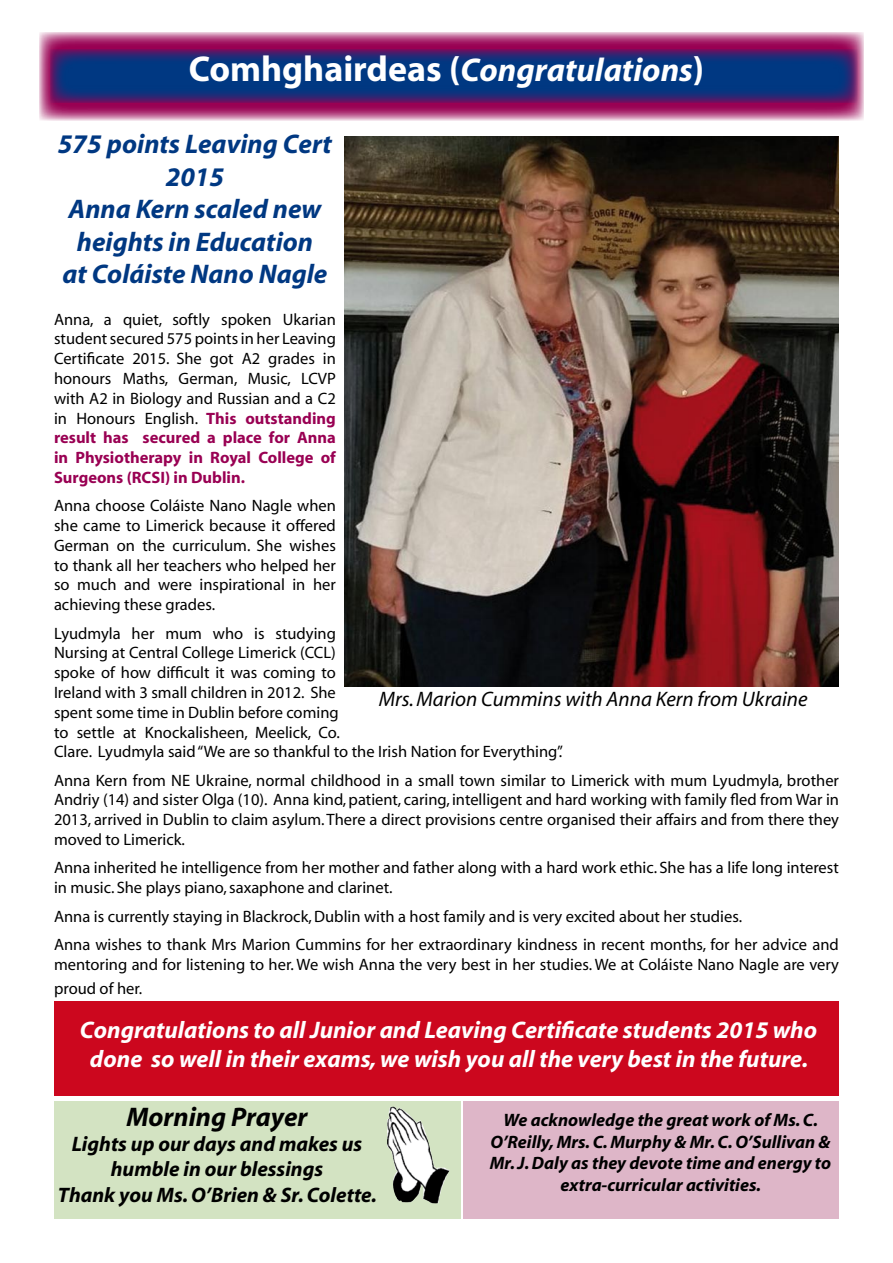
<style>
.page{position:relative;width:893px;height:1263px;background:#fff}
.page>*{position:absolute;margin:0;border:0;box-sizing:border-box;transform-origin:0 0}
.t1{font:700 36px "Myriad";color:#fff}
.t2{font:italic 700 27px/32.4px "Myriad";color:#003882;text-align:center}
.t3{font:italic 700 27px "Myriad";color:#000}
.t4{font:italic 700 24px/28.8px "Myriad";color:#fff;text-align:center}
.t5{font:italic 700 21px/25.2px "Myriad";color:#000;text-align:center}
.t6{font:italic 21px "Myriad";color:#000}
.t7{font:italic 700 18px/21.6px "Myriad";color:#000;text-align:center}
.t8{font:16.5px/19.8px "Myriad";color:#000}
.s1{font-style:italic;font-size:33px}
.s2{font-weight:700;color:#990053}
</style>
<div class="page">
<div style="left:463px;top:1101px;width:376px;height:118px;background:#deb6c8"></div>
<div style="left:54px;top:1101px;width:407px;height:118px;background:#d3e3c2"></div>
<svg style="left:39px;top:32px;width:825px;height:89px;background:#b64984"></svg>
<svg style="left:50px;top:49px;width:808px;height:54px;background:#1a2e79"></svg>
<img style="left:344px;top:136px;width:495px;height:550px">
<div style="left:54px;top:1001px;width:785px;height:94px;background:#cc071e"></div>
<img style="left:387px;top:1107px;width:63px;height:96px">
<h1 class="t1" style="left:189px;top:50px;width:517px">Comhghairdeas (<span class="s1">Congratulations</span>)</h1>
<h2 class="t2" style="left:58px;top:129px;width:276px">575 points Leaving Cert<br>2015<br>Anna Kern scaled new heights in Education<br>at Coláiste Nano Nagle</h2>
<p class="t8" style="left:54px;top:310px;width:283px;text-align:justify">Anna, a quiet, softly spoken Ukarian student secured 575 points in her Leaving Certificate 2015. She got A2 grades in honours Maths, German, Music, LCVP with A2 in Biology and Russian and a C2 in Honours English. <span class="s2">This outstanding result has secured a place for Anna in Physiotherapy in Royal College of Surgeons (RCSI) in Dublin.</span></p>
<p class="t8" style="left:54px;top:496px;width:283px;text-align:justify">Anna choose Coláiste Nano Nagle when she came to Limerick because it offered German on the curriculum. She wishes to thank all her teachers who helped her so much and were inspirational in her achieving these grades.</p>
<p class="t8" style="left:54px;top:624px;width:510px">Lyudmyla her mum who is studying<br>Nursing at Central College Limerick (CCL)<br>spoke of how difficult it was coming to<br>Ireland with 3 small children in 2012. She<br>spent some time in Dublin before coming<br>to settle at Knockalisheen, Meelick, Co.<br>Clare. Lyudmyla said “We are so thankful to the Irish Nation for Everything”.</p>
<p class="t8" style="left:54px;top:771px;width:786px;text-align:justify">Anna Kern from NE Ukraine, normal childhood in a small town similar to Limerick with mum Lyudmyla, brother Andriy (14) and sister Olga (10). Anna kind, patient, caring, intelligent and hard working with family fled from War in 2013, arrived in Dublin to claim asylum. There a direct provisions centre organised their affairs and from there they moved to Limerick.</p>
<p class="t8" style="left:54px;top:859px;width:786px">Anna inherited he intelligence from her mother and father along with a hard work ethic. She has a life long interest in music. She plays piano, saxaphone and clarinet.</p>
<p class="t8" style="left:54px;top:902px;width:786px;line-height:28.3px">Anna is currently staying in Blackrock, Dublin with a host family and is very excited about her studies.<br>Anna wishes to thank Mrs Marion Cummins for her extraordinary kindness in recent months, for her advice and</p>
<p class="t8" style="left:54px;top:953px;width:786px;line-height:24px">mentoring and for listening to her. We wish Anna the very best in her studies. We at Coláiste Nano Nagle are very proud of her.</p>
<p class="t6" style="left:379px;top:689px;width:430px">Mrs. Marion Cummins with Anna Kern from Ukraine</p>
<h3 class="t4" style="left:80px;top:1017px;width:739px">Congratulations to all Junior and Leaving Certificate students 2015 who done so well in their exams, we wish you all the very best in the future.</h3>
<h2 class="t3" style="left:126px;top:1103px;width:183px">Morning Prayer</h2>
<p class="t5" style="left:58px;top:1132px;width:320px">Lights up our days and makes us humble in our blessings<br>Thank you Ms. O’Brien &amp; Sr. Colette.</p>
<p class="t7" style="left:490px;top:1110px;width:343px">We acknowledge the great work of Ms. C.<br>O’Reilly, Mrs. C. Murphy &amp; Mr. C. O’Sullivan &amp; Mr. J. Daly as they devote time and energy to extra-curricular activities.</p>
</div>
